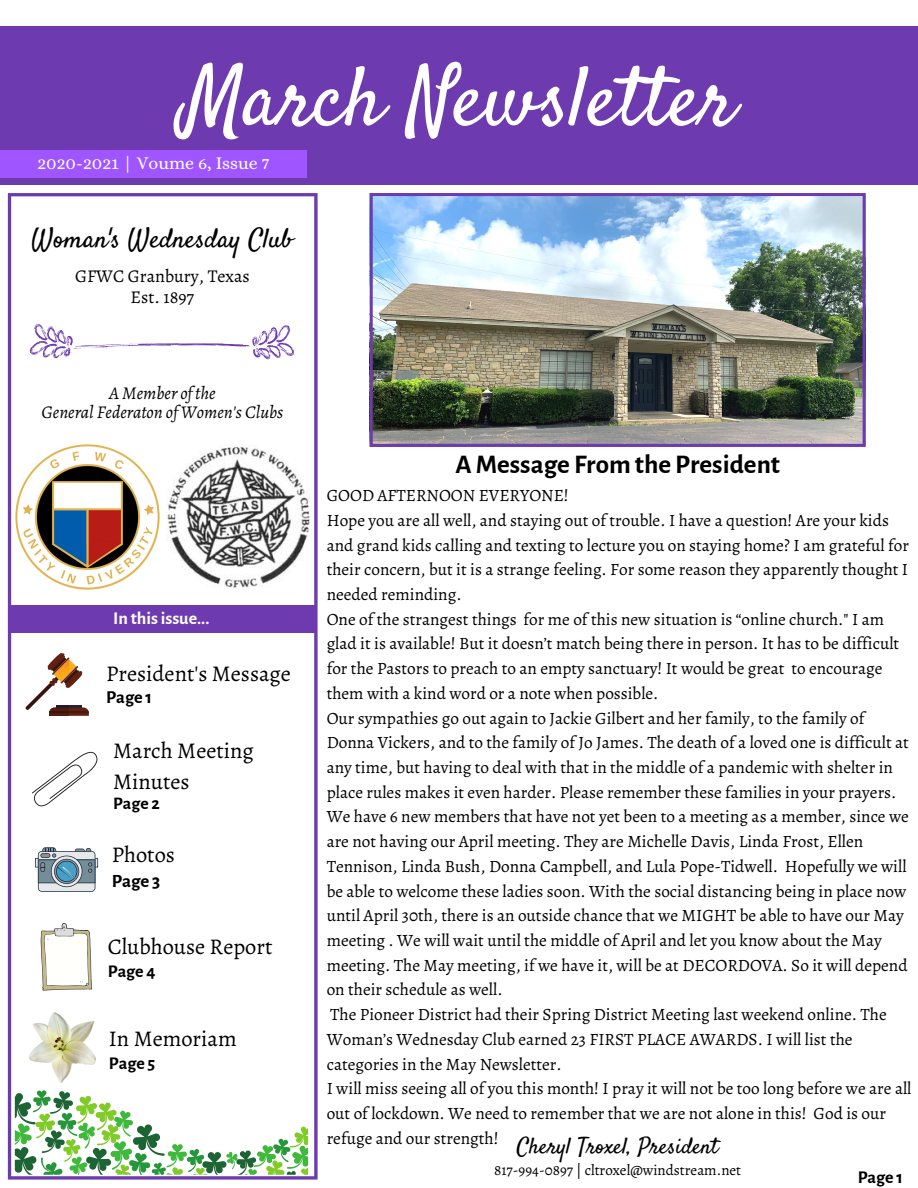
<style>
.page{position:relative;width:918px;height:1188px;background:#fff}
.page>*{position:absolute;margin:0;border:0;box-sizing:border-box;transform-origin:0 0}
.t1{font:84.3px "Satisfy";color:#fff}
.t2{font:700 27px "Alegreya Sans";color:#000}
.t3{font:27px "Satisfy";color:#000}
.t4{font:22.5px/30.9px "Alegreya";color:#000}
.t5{font:22.5px "Satisfy";color:#000}
.t6{font:700 18.75px "Alegreya Sans";color:#000}
.t7{font:700 18.3px "Alegreya Sans";color:#000}
.t8{font:italic 18px/18.8px "Alegreya";color:#000;text-align:center}
.t9{font:18px/21.5px "Alegreya";color:#000;text-align:center}
.t10{font:18px "Alice";color:#fff}
.t11{font:700 18px "Alegreya Sans";color:#000}
.t12{font:700 18px "Alegreya Sans";color:#fff}
.t13{font:700 17.7px "Alegreya Sans";color:#000}
.t14{font:17.25px/24.8px "Alegreya";color:#000}
.t15{font:15px "Alegreya";color:#000}
</style>
<div class="page">
<div style="left:0;top:27px;width:918px;height:158px;background:#6d3aaf"></div>
<svg style="left:8px;top:193px;width:310px;height:987px"></svg>
<img style="left:370px;top:193px;width:496px;height:254px">
<img style="left:166px;top:445px;width:143px;height:144px">
<img style="left:13px;top:443px;width:149px;height:148px">
<svg style="left:30px;top:324px;width:264px;height:35px"></svg>
<div style="left:0;top:150px;width:307px;height:27px;background:#9f55ff"></div>
<div style="left:8px;top:606px;width:307px;height:27px;background:#6d3aaf"></div>
<svg style="left:25px;top:653px;width:64px;height:63px"></svg>
<img style="left:54px;top:659px;width:15px;height:23px">
<svg style="left:32px;top:752px;width:65px;height:54px"></svg>
<svg style="left:35px;top:847px;width:63px;height:45px;background:#98aab4"></svg>
<img style="left:30px;top:1013px;width:65px;height:70px">
<svg style="left:40px;top:923px;width:52px;height:68px"></svg>
<h1 class="t1" style="left:182px;top:45px;width:555px">March Newsletter</h1>
<p class="t10" style="left:37px;top:153px;width:234px">2020-2021 | Voume 6, Issue 7</p>
<h2 class="t3" style="left:32px;top:221px;width:263px">Woman's Wednesday Club</h2>
<p class="t9" style="left:75px;top:265px;width:176px">GFWC Granbury, Texas<br>Est. 1897</p>
<p class="t8" style="left:41px;top:384px;width:244px">A Member of the<br>General Federaton of Women's Clubs</p>
<p class="t12" style="left:113px;top:608px;width:98px">In thisissue...</p>
<h3 class="t4" style="left:106px;top:658px;width:186px">President's Message</h3>
<p class="t7" style="left:106px;top:687px;width:48px">Page 1</p>
<h3 class="t4" style="left:113px;top:735px;width:142px">March Meeting<br>Minutes</h3>
<p class="t13" style="left:113px;top:794px;width:48px">Page 2</p>
<h3 class="t4" style="left:112px;top:839px;width:65px">Photos</h3>
<p class="t6" style="left:112px;top:870px;width:50px">Page 3</p>
<h3 class="t4" style="left:108px;top:931px;width:166px">Clubhouse Report</h3>
<p class="t11" style="left:108px;top:960px;width:49px">Page 4</p>
<h3 class="t4" style="left:109px;top:1023px;width:129px">In Memoriam</h3>
<p class="t11" style="left:109px;top:1052px;width:48px">Page 5</p>
<h2 class="t2" style="left:455px;top:449px;width:326px">AMessage From the President</h2>
<p class="t14" style="left:327px;top:483px;width:586px">GOOD AFTERNOON EVERYONE!<br>Hope you are all well, and staying out of trouble. I have a question! Are your kids and grand kids calling and texting to lecture you on staying home? I am grateful for their concern, but it is a strange feeling. For some reason they apparently thought I needed reminding.<br>One of the strangest things for me of this new situation is “online church." I am glad it is available! But it doesn’t match being there in person. It has to be difficult for the Pastors to preach to an empty sanctuary! It would be great to encourage them with a kind word or a note when possible.<br>Our sympathies go out again to Jackie Gilbert and her family, to the family of Donna Vickers, and to the family of Jo James. The death of a loved one is difficult at any time, but having to deal with that in the middle of a pandemic with shelter in place rules makes it even harder. Please remember these families in your prayers.<br>We have 6 new members that have not yet been to a meeting as a member, since we are not having our April meeting. They are Michelle Davis, Linda Frost, Ellen Tennison, Linda Bush, Donna Campbell, and Lula Pope-Tidwell. Hopefully we will be able to welcome these ladies soon. With the social distancing being in place now until April 30th, there is an outside chance that we MIGHT be able to have our May meeting . We will wait until the middle of April and let you know about the May meeting. The May meeting, if we have it, will be at DECORDOVA. So it will depend on their schedule as well.<br>The Pioneer District had their Spring District Meeting last weekend online. The Woman’s Wednesday Club earned 23 FIRST PLACE AWARDS. I will list the categories in the May Newsletter.<br>I will miss seeing all of you this month! I pray it will not be too long before we are all out of lockdown. We need to remember that we are not alone in this! God is our refuge and our strength!</p>
<h3 class="t5" style="left:517px;top:1132px;width:203px">Cheryl Troxel, President</h3>
<p class="t15" style="left:494px;top:1160px;width:248px">817-994-0897 | cltroxel@windstream.net</p>
<p class="t11" style="left:858px;top:1167px;width:47px">Page 1</p>
</div>
